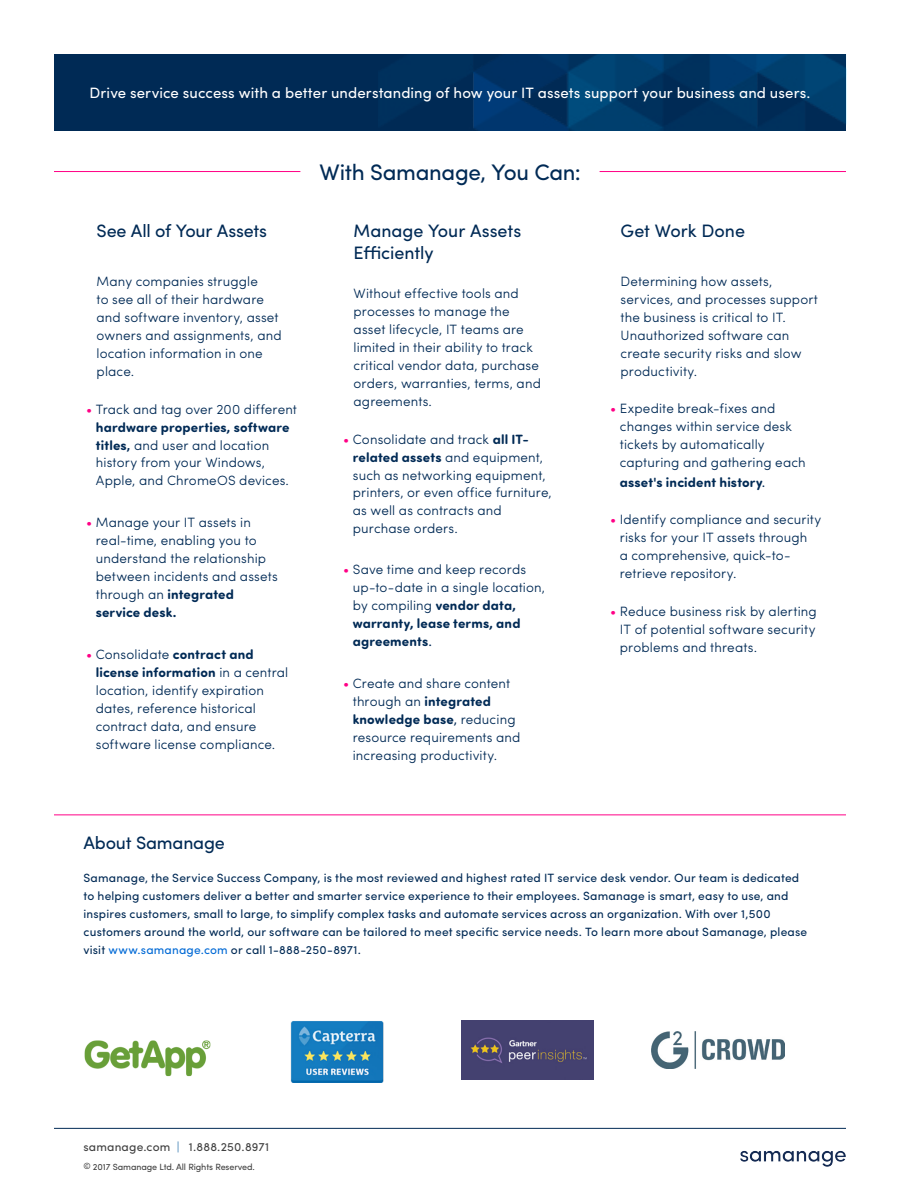
<style>
.page{position:relative;width:900px;height:1200px;background:#fff}
.page>*{position:absolute;margin:0;border:0;box-sizing:border-box;transform-origin:0 0}
.t1{font:22.5px "Sofia Pro";letter-spacing:-.015em;color:#002a55}
.t2{font:18px/22.5px "Sofia Pro";letter-spacing:-.01em;color:#002a55}
.t3{font:15px "Sofia Pro";letter-spacing:.005em;color:#fff}
.t4{font:300 13.5px/18px "Sofia Pro";letter-spacing:.01em;color:#002a55}
.t5{font:700 13.5px/18px "Sofia Pro Soft";letter-spacing:.01em;color:#002a55}
.t6{font:12px/18px "Sofia Pro";letter-spacing:.015em;color:#002a55}
.t7{font:12px "Sofia Pro";letter-spacing:.015em;color:#404040}
.t8{font:9px "Sofia Pro";letter-spacing:-.01em;color:#404040}
.s1{color:#ff0086}
.s2{font-family:"Sofia Pro Soft";font-weight:700}
.s3{font-weight:600}
.s4{font-family:"Sofia Pro";font-weight:300}
.s5{font-family:"Sofia Pro";font-weight:400}
.s6{font-family:"Bernina Sans";font-weight:400}
.s7{color:#0069d5}
.s8{color:#4081b5}
</style>
<div class="page">
<img style="left:740px;top:1151px;width:106px;height:16px">
<div style="left:54px;top:54px;width:792px;height:76px;background:#002a55"></div>
<img style="left:290px;top:1021px;width:94px;height:62px">
<img style="left:651px;top:1031px;width:133px;height:38px">
<img style="left:462px;top:1020px;width:132px;height:60px">
<img style="left:84px;top:1040px;width:127px;height:37px">
<img style="left:473px;top:54px;width:373px;height:76px">
<hr style="left:600px;top:171px;width:246px;height:1px;background:#ff0086">
<hr style="left:54px;top:171px;width:246px;height:1px;background:#ff0086">
<hr style="left:54px;top:1128px;width:792px;height:1px;background:#002a55">
<hr style="left:54px;top:814px;width:792px;height:1px;background:#ff0086">
<p class="t3" style="left:90px;top:82px;width:722px">Drive service success with a better understanding of how your IT assets support your business and users.</p>
<h2 class="t2" style="left:97px;top:218px;width:172px">See All of Your Assets</h2>
<p class="t4" style="left:97px;top:272px;width:187px">Many companies struggle<br>to see all of their hardware and software inventory, asset owners and assignments, and location information in one place.</p>
<p class="t4" style="left:86px;top:399px;width:213px"><span class="s1">•</span> Track and tag over 200 different</p>
<p class="t5" style="left:96px;top:417px;width:195px">hardware properties, software</p>
<p class="t4" style="left:96px;top:435px;width:195px"><span class="s2">titles</span><span class="s3">,</span> and user and location history from your Windows,<br>Apple, and ChromeOS devices.</p>
<p class="t4" style="left:96px;top:513px;width:184px;text-indent:-10px"><span class="s1">•</span> Manage your IT assets in real-time, enabling you to understand the relationship between incidents and assets</p>
<p class="t5" style="left:96px;top:585px;width:140px"><span class="s4">through an</span> integrated service desk.</p>
<p class="t4" style="left:86px;top:645px;width:169px"><span class="s1">•</span> Consolidate <span class="s2">contract and</span></p>
<p class="t5" style="left:96px;top:663px;width:194px">license information <span class="s4">in a central</span></p>
<p class="t4" style="left:96px;top:681px;width:181px">location, identify expiration dates, reference historical contract data, and ensure software license compliance.</p>
<h1 class="t1" style="left:319px;top:156px;width:263px">With Samanage, You Can:</h1>
<h2 class="t2" style="left:354px;top:218px;width:169px">Manage Your Assets<br>Efficiently</h2>
<p class="t4" style="left:354px;top:284px;width:189px">Without effective tools and processes to manage the asset lifecycle, IT teams are limited in their ability to track critical vendor data, purchase orders, warranties, terms, and agreements.</p>
<p class="t4" style="left:343px;top:429px;width:188px"><span class="s1">•</span> Consolidate and track <span class="s2">all IT-</span></p>
<p class="t5" style="left:353px;top:447px;width:192px">related assets <span class="s4">and equipment,</span></p>
<p class="t4" style="left:353px;top:465px;width:201px">such as networking equipment, printers, or even office furniture, as well as contracts and purchase orders.</p>
<p class="t4" style="left:353px;top:559px;width:194px;text-indent:-10px"><span class="s1">•</span> Save time and keep records up-to-date in a single location, by compiling <span class="s2">vendor data,</span></p>
<p class="t5" style="left:353px;top:613px;width:169px">warranty, lease terms, and agreements<span class="s5">.</span></p>
<p class="t4" style="left:343px;top:673px;width:169px"><span class="s1">•</span> Create and share content</p>
<p class="t5" style="left:353px;top:691px;width:164px"><span class="s4">through an</span> integrated knowledge base<span class="s5">,</span> <span class="s4">reducing</span></p>
<p class="t4" style="left:353px;top:727px;width:169px">resource requirements and increasing productivity.</p>
<h2 class="t2" style="left:621px;top:218px;width:126px">Get Work Done</h2>
<p class="t4" style="left:621px;top:272px;width:199px">Determining how assets, services, and processes support the business is critical to IT.<br>Unauthorized software can create security risks and slow productivity.</p>
<p class="t4" style="left:620px;top:399px;width:187px;text-indent:-10px"><span class="s1">•</span> Expedite break-fixes and changes within service desk tickets by automatically capturing and gathering each</p>
<p class="t5" style="left:620px;top:472px;width:147px">asset's incident history<span class="s6">.</span></p>
<p class="t4" style="left:620px;top:510px;width:203px;text-indent:-10px"><span class="s1">•</span> Identify compliance and security risks for your IT assets through<br>a comprehensive, quick-to&shy;retrieve repository.</p>
<p class="t4" style="left:620px;top:601px;width:199px;text-align:justify;text-indent:-10px"><span class="s1">•</span> Reduce business risk by alerting IT of potential software security problems and threats.</p>
<h2 class="t2" style="left:83px;top:830px;width:143px">About Samanage</h2>
<p class="t6" style="left:83px;top:868px;width:725px">Samanage, the Service Success Company, is the most reviewed and highest rated IT service desk vendor. Our team is dedicated to helping customers deliver a better and smarter service experience to their employees. Samanage is smart, easy to use, and inspires customers, small to large, to simplify complex tasks and automate services across an organization. With over 1,500 customers around the world, our software can be tailored to meet specific service needs. To learn more about Samanage, please visit <span class="s7">www.samanage.com</span> or call 1-888-250-8971.</p>
<p class="t7" style="left:83px;top:1138px;width:187px">samanage.com <span class="s8">|</span> 1.888.250.8971</p>
<p class="t8" style="left:83px;top:1160px;width:173px">© 2017 Samanage Ltd. All Rights Reserved.</p>
</div>
